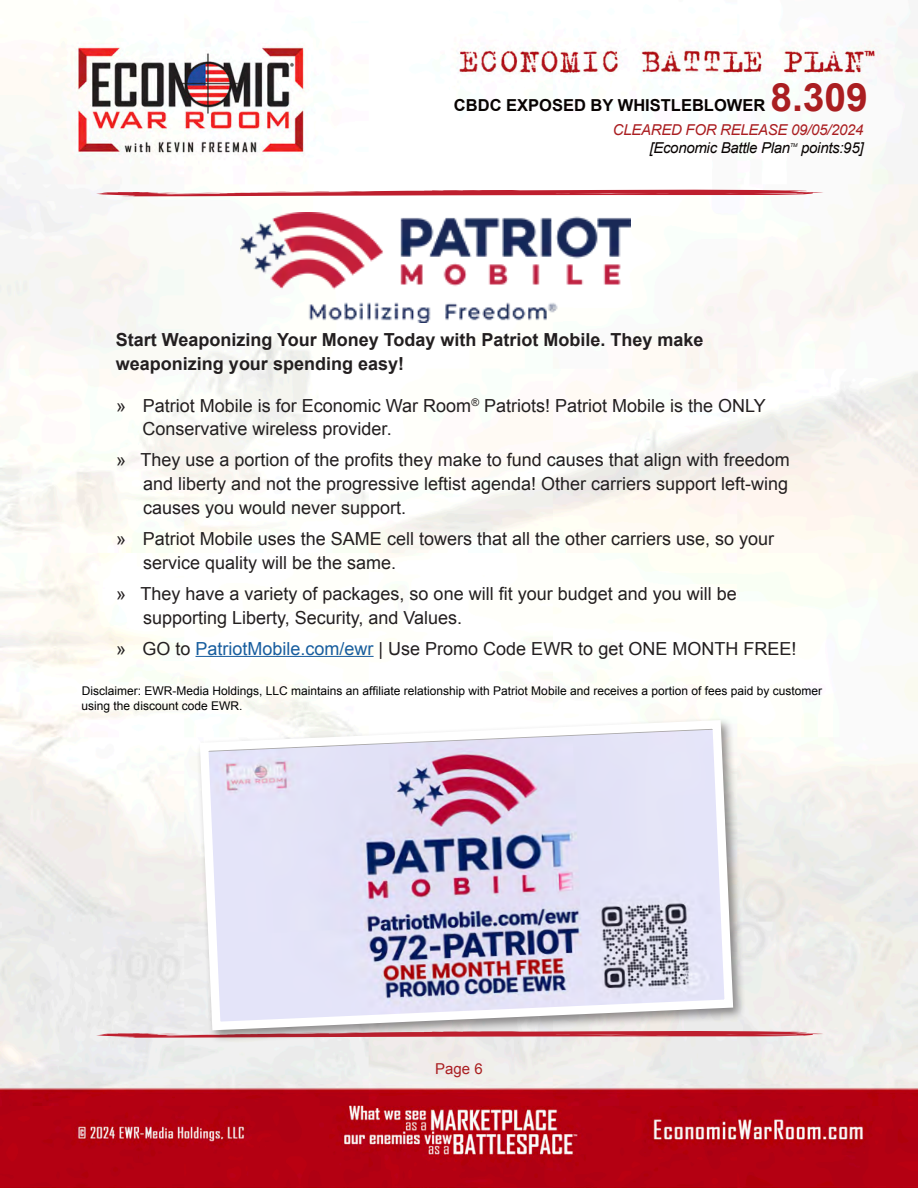
<style>
.page{position:relative;width:918px;height:1188px;background:#fff}
.page>*{position:absolute;margin:0;border:0;box-sizing:border-box;transform-origin:0 0}
.t1{font:700 39px "Arial";color:#aa1e21}
.t2{font:18px/24px "Arial";color:#231f20}
.List_Paragraph{font:700 18px/24px "Arial";color:#231f20}
.t3{font:700 16.5px "Arial";color:#080302}
.t4{font:italic 15px "Arial";letter-spacing:-.02em;color:#080302}
.t5{font:italic 15px "Arial";letter-spacing:-.02em;color:#aa1e21}
.t6{font:15px "Arial";color:#aa1e21}
.t7{font:12px/15.6px "Arial";color:#000}
.t8{font:italic 5.25px "Arial";color:#080302}
.s1{color:#175d9e}
</style>
<div class="page">
<img style="left:0;top:5px;width:918px;height:1183px">
<hr style="left:196px;top:656px;width:178px;height:1px;background:#175d9e">
<svg style="left:96px;top:189px;width:728px;height:7px"></svg>
<svg style="left:96px;top:1030px;width:728px;height:8px"></svg>
<img style="left:241px;top:213px;width:389px;height:110px">
<div style="left:196px;top:716px;width:550px;height:328px;background:#231f20;opacity:.48"></div>
<svg style="left:195px;top:716px;width:543px;height:319px;background:#d3cddf"></svg>
<h1 class="t1" style="left:770px;top:72px;width:99px">8.309</h1>
<p class="t5" style="left:613px;top:120px;width:252px">CLEARED FOR RELEASE 09/05/2024</p>
<p class="t4" style="left:650px;top:138px;width:142px">[Economic Battle Plan</p>
<p class="t8" style="left:790px;top:141px;width:9px">TM</p>
<p class="t4" style="left:801px;top:138px;width:64px">points:95]</p>
<p class="t3" style="left:454px;top:94px;width:313px">CBDC EXPOSED BY WHISTLEBLOWER</p>
<p class="List_Paragraph" style="left:116px;top:328px;width:589px">Start Weaponizing Your Money Today with Patriot Mobile. They make weaponizing your spending easy!</p>
<p class="t2" style="left:143px;top:393px;width:625px;text-indent:-26px">» Patriot Mobile is for Economic War Room<sup>®</sup> Patriots! Patriot Mobile is the ONLY<br>Conservative wireless provider.</p>
<p class="t2" style="left:143px;top:448px;width:648px;text-align:justify;text-indent:-27px">» They use a portion of the profits they make to fund causes that align with freedom and liberty and not the progressive leftist agenda! Other carriers support left-wing causes you would never support.</p>
<p class="t2" style="left:143px;top:527px;width:633px;text-indent:-27px">» Patriot Mobile uses the SAME cell towers that all the other carriers use, so your service quality will be the same.</p>
<p class="t2" style="left:143px;top:582px;width:595px;text-indent:-27px">» They have a variety of packages, so one will fit your budget and you will be supporting Liberty, Security, and Values.</p>
<p class="t2" style="left:116px;top:636px;width:682px">» GO to <span class="s1">PatriotMobile.com/ewr</span> | Use Promo Code EWR to get ONE MONTH FREE!</p>
<p class="t7" style="left:82px;top:683px;width:742px">Disclaimer: EWR-Media Holdings, LLC maintains an affiliate relationship with Patriot Mobile and receives a portion of fees paid by customer using the discount code EWR.</p>
<p class="t6" style="left:435px;top:1059px;width:49px">Page 6</p>
</div>
